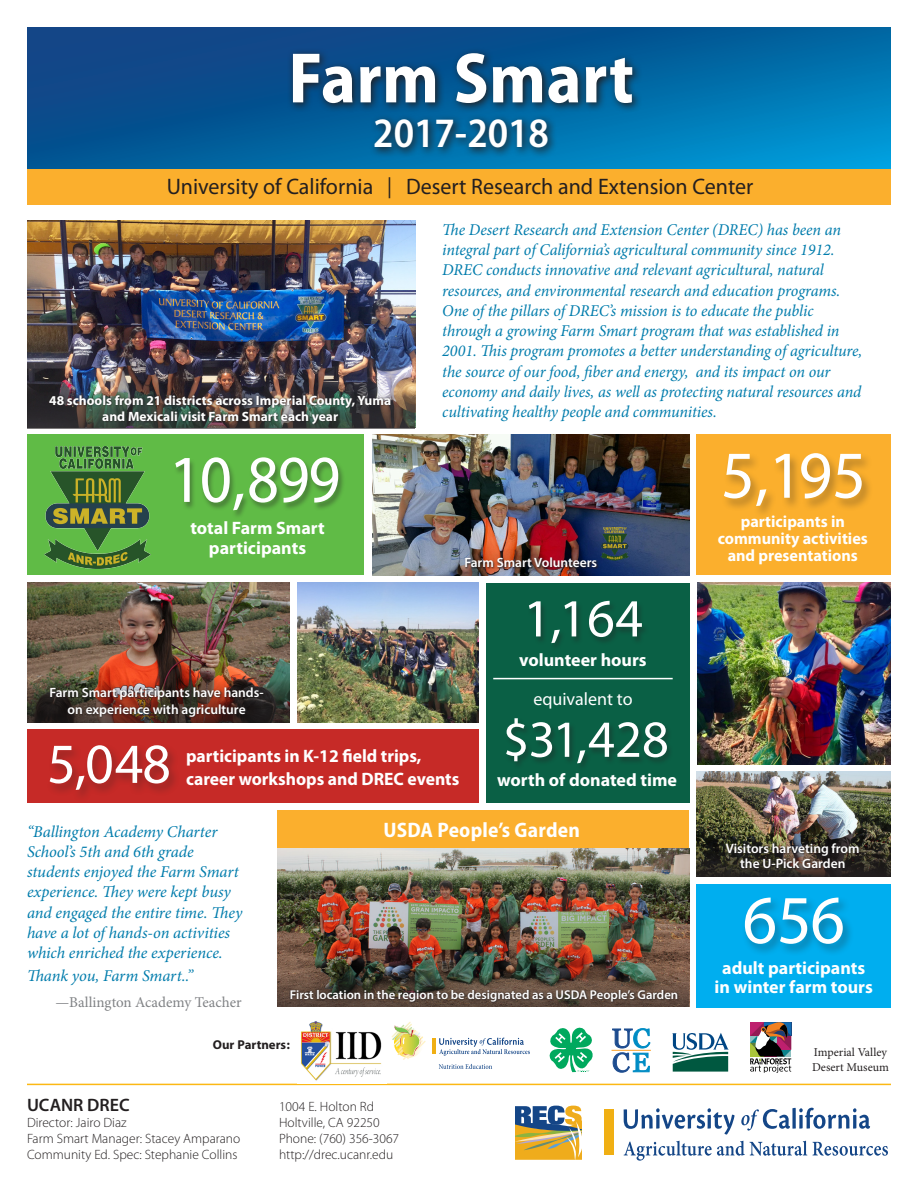
<style>
.page{position:relative;width:918px;height:1188px;background:#fff}
.page>*{position:absolute;margin:0;border:0;box-sizing:border-box;transform-origin:0 0}
.t1{font:700 semi-condensed 72px "Myriad Pro";letter-spacing:.01em;color:#fff}
.head_A{font:69px "Myriad Pro";color:#fff}
.Nutrition{font:semi-condensed 67.5px "Myriad Pro";color:#fff}
.head_A-2{font:67.5px "Myriad Pro";color:#fff}
.head_A-3{font:57px "Myriad Pro";color:#fff}
.Nutrition-2{font:54px "Myriad Pro";color:#fff}
.Nutrition-3{font:52.5px "Myriad Pro";color:#fff}
.t2{font:600 semi-condensed 42px "Myriad Pro";color:#fff}
.t3{font:22.5px "Myriad Pro";color:#231f20}
.Nutrition-4{font:700 semi-condensed 21px "Myriad Pro";letter-spacing:.01em;color:#fff}
.Nutrition-5{font:700 18px/19.6px "Myriad Pro";color:#fff;text-align:center}
.head_B{font:700 18px/22.5px "Myriad Pro";color:#fff}
.Nutrition-6{font:18px "Myriad Pro";color:#fff}
.t4{font:700 18px "Myriad Arabic";color:#231f20}
.t5{font:600 18px "Myriad Pro";color:#231f20}
.t6{font:italic 16.5px/20.2px "Minion Pro";letter-spacing:-.01em;color:#007cac}
.head_B-2{font:700 16.5px/16.8px "Myriad Pro";color:#fff;text-align:center}
.t7{font:15px "Minion Pro";color:#808285}
.t8{font:300 13.5px "Myriad Pro";color:#231f20}
.t9{font:600 13.5px/15px "Myriad Pro";color:#fff;text-align:center}
.Nutrition-7{font:700 13.5px/16.5px "Myriad Pro";color:#fff;text-align:center}
.t10{font:600 12.75px "Myriad Pro";color:#fff}
.t11{font:12px/15px "Minion Pro";color:#231f20}
.s1{font-size:21px}
</style>
<div class="page">
<svg style="left:27px;top:27px;width:864px;height:142px;background:#0562a0"></svg>
<svg style="left:287px;top:47px;width:356px;height:111px;background:#085382"></svg>
<hr style="left:27px;top:1084px;width:864px;height:1px;background:#fcb814">
<div style="left:278px;top:811px;width:411px;height:40px;background:#fbaf2d"></div>
<div style="left:696px;top:435px;width:195px;height:140px;background:#fbaf2d"></div>
<img style="left:297px;top:583px;width:181px;height:139px">
<div style="left:27px;top:435px;width:337px;height:140px;background:#60bb46"></div>
<img style="left:45px;top:447px;width:105px;height:121px">
<img style="left:27px;top:220px;width:388px;height:154px">
<div style="left:174px;top:458px;width:171px;height:61px;background:#231f20;opacity:.4"></div>
<img style="left:373px;top:435px;width:316px;height:140px">
<svg style="left:464px;top:557px;width:135px;height:12px;background:#572d2e"></svg>
<div style="left:486px;top:583px;width:203px;height:219px;background:#0a6045"></div>
<div style="left:505px;top:718px;width:169px;height:54px;background:#231f20;opacity:.4"></div>
<div style="left:527px;top:601px;width:122px;height:51px;background:#231f20;opacity:.4"></div>
<hr style="left:493px;top:678px;width:180px;height:1px;background:#fff">
<img style="left:278px;top:849px;width:411px;height:120px">
<svg style="left:550px;top:1028px;width:43px;height:44px"></svg>
<svg style="left:612px;top:1028px;width:38px;height:44px"></svg>
<hr style="left:612px;top:1050px;width:39px;height:1px;background:#fbaf47">
<svg style="left:672px;top:1033px;width:57px;height:39px"></svg>
<div style="left:748px;top:1021px;width:45px;height:54px;background:linear-gradient(to right,#fff,#fff)"></div>
<svg style="left:750px;top:1022px;width:41px;height:51px"></svg>
<svg style="left:439px;top:1038px;width:91px;height:18px"></svg>
<hr style="left:432px;top:1038px;width:4px;height:16px;background:#f0af13">
<svg style="left:392px;top:1022px;width:34px;height:38px"></svg>
<svg style="left:439px;top:1064px;width:53px;height:5px"></svg>
<div style="left:27px;top:729px;width:451px;height:74px;background:#c62a27"></div>
<div style="left:47px;top:743px;width:133px;height:60px;background:#231f20;opacity:.35"></div>
<div style="left:697px;top:884px;width:194px;height:123px;background:#00aeef"></div>
<div style="left:741px;top:896px;width:114px;height:61px;background:#231f20;opacity:.35"></div>
<img style="left:27px;top:583px;width:262px;height:92px">
<img style="left:697px;top:772px;width:193px;height:64px">
<div style="left:721px;top:452px;width:152px;height:67px;background:#231f20;opacity:.35"></div>
<img style="left:697px;top:583px;width:194px;height:181px">
<img style="left:27px;top:374px;width:388px;height:55px">
<img style="left:48px;top:394px;width:345px;height:33px">
<svg style="left:697px;top:836px;width:194px;height:41px;background:#323026"></svg>
<svg style="left:725px;top:843px;width:136px;height:28px;background:#342f27"></svg>
<img style="left:278px;top:969px;width:411px;height:37px">
<svg style="left:290px;top:989px;width:389px;height:15px;background:#4e3e35"></svg>
<img style="left:27px;top:675px;width:262px;height:48px">
<img style="left:49px;top:687px;width:217px;height:32px">
<svg style="left:515px;top:1106px;width:67px;height:54px;background:#ad9d66"></svg>
<svg style="left:624px;top:1108px;width:111px;height:27px"></svg>
<svg style="left:741px;top:1108px;width:129px;height:23px"></svg>
<svg style="left:624px;top:1141px;width:183px;height:20px"></svg>
<svg style="left:813px;top:1142px;width:75px;height:14px"></svg>
<div style="left:604px;top:1110px;width:9px;height:45px;background:#f0af13"></div>
<div style="left:27px;top:169px;width:864px;height:35px;background:#fbaf2d"></div>
<img style="left:301px;top:1021px;width:81px;height:60px">
<p class="t1" style="left:288px;top:32px;width:347px">Farm Smart</p>
<p class="t2" style="left:373px;top:107px;width:177px">2017-2018</p>
<p class="t3" style="left:167px;top:173px;width:588px">University of California <span class="s1">|</span> Desert Research and Extension Center</p>
<p class="Nutrition-7" style="left:49px;top:392px;width:343px">48 schools from 21 districts across Imperial County, Yuma and Mexicali visit Farm Smart each year</p>
<p class="Nutrition" style="left:169px;top:438px;width:173px">10,899</p>
<p class="Nutrition-5" style="left:190px;top:517px;width:136px">total Farm Smart participants</p>
<p class="t6" style="left:442px;top:220px;width:422px">The Desert Research and Extension Center (DREC) has been an integral part of California’s agricultural community since 1912.<br>DREC conducts innovative and relevant agricultural, natural resources, and environmental research and education programs.<br>One of the pillars of DREC’s mission is to educate the public through a growing Farm Smart program that was established in 2001. This program promotes a better understanding of agriculture, the source of our food, fiber and energy, and its impact on our economy and daily lives, as well as protecting natural resources and cultivating healthy people and communities.</p>
<p class="t9" style="left:464px;top:555px;width:134px">Farm Smart Volunteers</p>
<p class="head_A-2" style="left:721px;top:433px;width:147px">5,195</p>
<p class="head_B-2" style="left:718px;top:513px;width:152px">participants in community activities and presentations</p>
<p class="t9" style="left:49px;top:684px;width:216px;line-height:16.5px">Farm Smart participants have hands&shy;on experience with agriculture</p>
<p class="head_A-3" style="left:47px;top:729px;width:125px">5,048</p>
<p class="head_B" style="left:186px;top:744px;width:275px">participants in K-12 field trips, career workshops and DREC events</p>
<p class="Nutrition-2" style="left:523px;top:585px;width:121px">1,164</p>
<p class="Nutrition-5" style="left:519px;top:649px;width:129px">volunteer hours</p>
<p class="Nutrition-6" style="left:533px;top:688px;width:101px">equivalent to</p>
<p class="Nutrition-3" style="left:503px;top:707px;width:168px">$31,428</p>
<p class="Nutrition-5" style="left:497px;top:770px;width:181px">worth of donated time</p>
<p class="t6" style="left:27px;top:821px;width:217px">“Ballington Academy Charter<br>School’s 5th and 6th grade students enjoyed the Farm Smart experience. They were kept busy and engaged the entire time. They have a lot of hands-on activities which enriched the experience.</p>
<p class="t6" style="left:27px;top:965px;width:168px">Thank you, Farm Smart..”</p>
<p class="t7" style="left:55px;top:993px;width:188px">—Ballington Academy Teacher</p>
<p class="Nutrition-4" style="left:383px;top:817px;width:198px">USDA People’s Garden</p>
<p class="t10" style="left:290px;top:987px;width:390px">First location in the region to be designated as a USDA People’s Garden</p>
<p class="t4" style="left:213px;top:1032px;width:79px">Our Partners:</p>
<p class="t5" style="left:27px;top:1093px;width:104px">UCANR DREC</p>
<p class="t8" style="left:27px;top:1114px;width:101px">Director: Jairo Diaz</p>
<p class="t8" style="left:27px;top:1130px;width:215px">Farm Smart Manager: Stacey Amparano</p>
<p class="t8" style="left:27px;top:1147px;width:212px">Community Ed. Spec: Stephanie Collins</p>
<p class="t8" style="left:279px;top:1098px;width:97px">1004 E. Holton Rd</p>
<p class="t8" style="left:279px;top:1114px;width:102px">Holtville, CA 92250</p>
<p class="t8" style="left:279px;top:1130px;width:122px">Phone: (760) 356-3067</p>
<p class="t8" style="left:279px;top:1147px;width:116px">http://drec.ucanr.edu</p>
<p class="t9" style="left:726px;top:841px;width:135px">Visitors harveting from the U-Pick Garden</p>
<p class="head_A" style="left:743px;top:877px;width:104px">656</p>
<p class="Nutrition-5" style="left:715px;top:957px;width:160px">adult participants in winter farm tours</p>
<p class="t11" style="left:812px;top:1045px;width:78px">Imperial Valley<br>Desert Museum</p>
</div>
